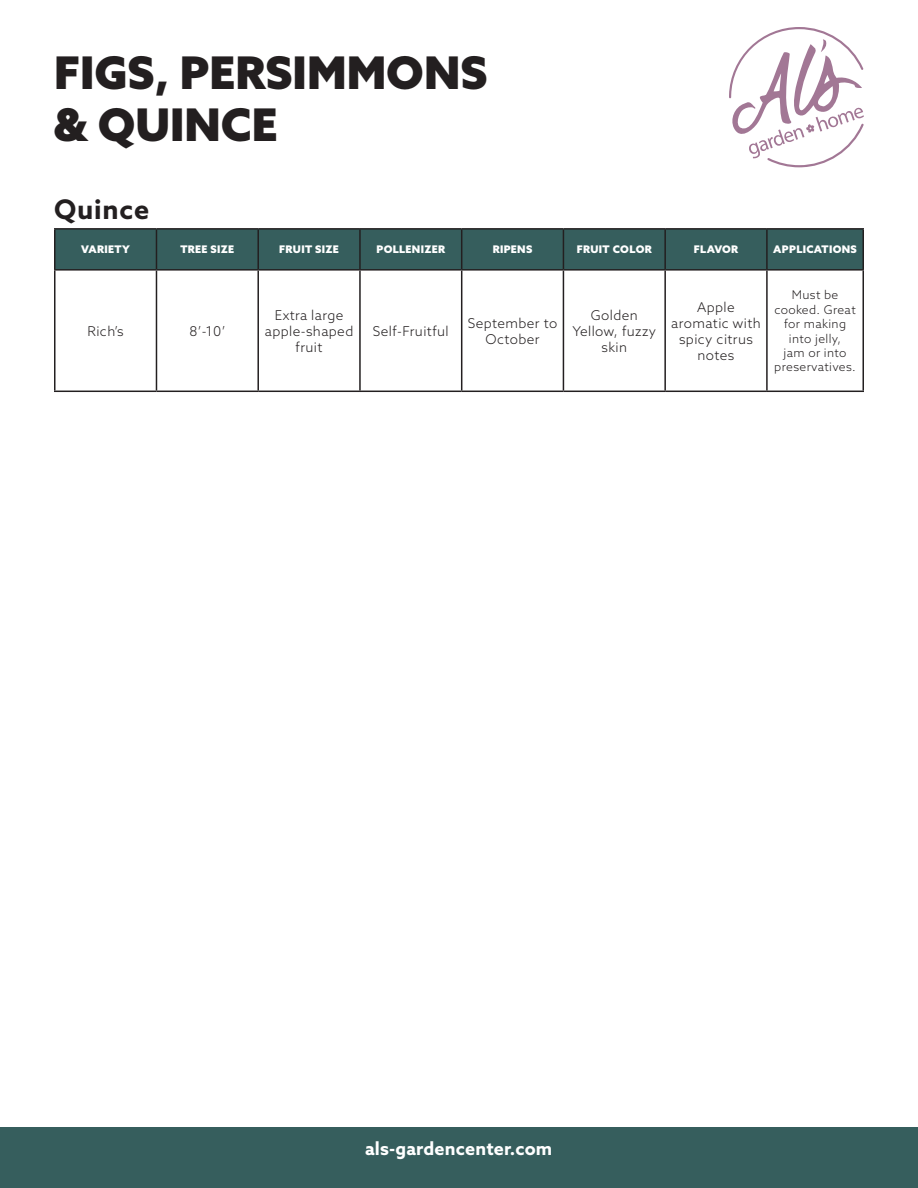
<style>
.page{position:relative;width:918px;height:1188px;background:#fff}
.page>*{position:absolute;margin:0;border:0;box-sizing:border-box;transform-origin:0 0}
.t1{font:900 45px "Azo Sans";color:#231f20}
.t2{font:700 27px "Azo Sans";letter-spacing:.03em;color:#231f20}
.t3{font:700 18px "Azo Sans";letter-spacing:.01em;color:#fff}
.t4{font:300 13.5px/16.2px "Azo Sans";letter-spacing:.03em;color:#231f20;text-align:center}
.t5{font:300 12px/14.4px "Azo Sans";letter-spacing:.03em;color:#231f20;text-align:center}
.t6{font:900 10.5px "Azo Sans";letter-spacing:.03em;color:#fff}
</style>
<div class="page">
<svg style="left:729px;top:27px;width:135px;height:140px"></svg>
<div style="left:0;top:1128px;width:918px;height:60px;background:#365e5d"></div>
<div style="left:56px;top:230px;width:806px;height:39px;background:#365e5d"></div>
<hr style="left:54px;top:228px;width:102px;height:2px;background:#231f20">
<hr style="left:54px;top:230px;width:2px;height:39px;background:#231f20">
<hr style="left:156px;top:228px;width:102px;height:2px;background:#231f20">
<hr style="left:156px;top:230px;width:1px;height:39px;background:#231f20">
<hr style="left:258px;top:228px;width:102px;height:2px;background:#231f20">
<hr style="left:257px;top:230px;width:2px;height:39px;background:#231f20">
<hr style="left:360px;top:228px;width:102px;height:2px;background:#231f20">
<hr style="left:359px;top:230px;width:2px;height:39px;background:#231f20">
<hr style="left:462px;top:228px;width:101px;height:2px;background:#231f20">
<hr style="left:461px;top:230px;width:1px;height:39px;background:#231f20">
<hr style="left:563px;top:228px;width:102px;height:2px;background:#231f20">
<hr style="left:563px;top:230px;width:1px;height:39px;background:#231f20">
<hr style="left:665px;top:228px;width:102px;height:2px;background:#231f20">
<hr style="left:664px;top:230px;width:2px;height:39px;background:#231f20">
<hr style="left:767px;top:228px;width:97px;height:2px;background:#231f20">
<hr style="left:766px;top:230px;width:2px;height:39px;background:#231f20">
<hr style="left:862px;top:230px;width:2px;height:39px;background:#231f20">
<hr style="left:54px;top:269px;width:102px;height:2px;background:#231f20">
<hr style="left:54px;top:271px;width:2px;height:120px;background:#231f20">
<hr style="left:156px;top:269px;width:102px;height:2px;background:#231f20">
<hr style="left:156px;top:271px;width:1px;height:120px;background:#231f20">
<hr style="left:258px;top:269px;width:102px;height:2px;background:#231f20">
<hr style="left:257px;top:271px;width:2px;height:120px;background:#231f20">
<hr style="left:360px;top:269px;width:102px;height:2px;background:#231f20">
<hr style="left:359px;top:271px;width:2px;height:120px;background:#231f20">
<hr style="left:462px;top:269px;width:101px;height:2px;background:#231f20">
<hr style="left:461px;top:271px;width:1px;height:120px;background:#231f20">
<hr style="left:563px;top:269px;width:102px;height:2px;background:#231f20">
<hr style="left:563px;top:271px;width:1px;height:120px;background:#231f20">
<hr style="left:665px;top:269px;width:102px;height:2px;background:#231f20">
<hr style="left:664px;top:271px;width:2px;height:120px;background:#231f20">
<hr style="left:767px;top:269px;width:97px;height:2px;background:#231f20">
<hr style="left:766px;top:271px;width:2px;height:120px;background:#231f20">
<hr style="left:862px;top:271px;width:2px;height:120px;background:#231f20">
<hr style="left:54px;top:391px;width:102px;height:1px;background:#231f20">
<hr style="left:156px;top:391px;width:102px;height:1px;background:#231f20">
<hr style="left:258px;top:391px;width:102px;height:1px;background:#231f20">
<hr style="left:360px;top:391px;width:102px;height:1px;background:#231f20">
<hr style="left:462px;top:391px;width:101px;height:1px;background:#231f20">
<hr style="left:563px;top:391px;width:102px;height:1px;background:#231f20">
<hr style="left:665px;top:391px;width:102px;height:1px;background:#231f20">
<hr style="left:767px;top:391px;width:97px;height:1px;background:#231f20">
<p class="t1" style="left:54px;top:42px;width:435px">FIGS, PERSIMMONS</p>
<p class="t1" style="left:54px;top:95px;width:225px">&amp; QUINCE</p>
<p class="t2" style="left:54px;top:191px;width:97px">Quince</p>
<p class="t6" style="left:81px;top:243px;width:50px">VARIETY</p>
<p class="t6" style="left:180px;top:243px;width:56px">TREE SIZE</p>
<p class="t6" style="left:279px;top:243px;width:61px">FRUIT SIZE</p>
<p class="t6" style="left:376px;top:243px;width:70px">POLLENIZER</p>
<p class="t6" style="left:493px;top:243px;width:41px">RIPENS</p>
<p class="t6" style="left:577px;top:243px;width:77px">FRUIT COLOR</p>
<p class="t6" style="left:694px;top:243px;width:46px">FLAVOR</p>
<p class="t6" style="left:773px;top:243px;width:85px">APPLICATIONS</p>
<p class="t4" style="left:87px;top:323px;width:38px">Rich’s</p>
<p class="t4" style="left:189px;top:323px;width:38px">8’-10’</p>
<p class="t4" style="left:265px;top:307px;width:90px">Extra large apple-shaped fruit</p>
<p class="t4" style="left:373px;top:323px;width:77px">Self-Fruitful</p>
<p class="t4" style="left:468px;top:315px;width:91px">September to<br>October</p>
<p class="t4" style="left:573px;top:307px;width:85px">Golden<br>Yellow, fuzzy skin</p>
<p class="t4" style="left:671px;top:299px;width:91px">Apple aromatic with spicy citrus notes</p>
<p class="t5" style="left:774px;top:288px;width:83px">Must be cooked. Great for making into jelly,<br>jam or into preservatives.</p>
<p class="t3" style="left:365px;top:1137px;width:189px">als-gardencenter.com</p>
</div>
